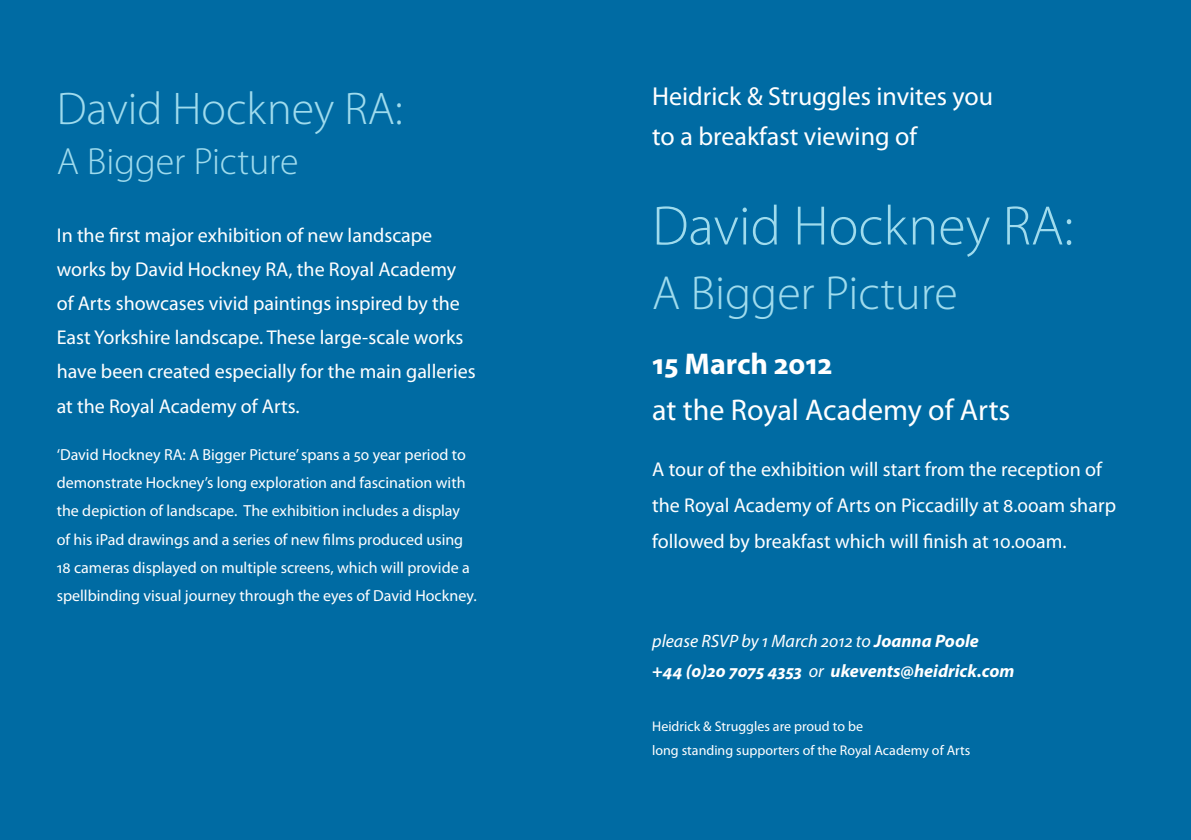
<style>
.page{position:relative;width:1191px;height:840px;background:#fff}
.page>*{position:absolute;margin:0;border:0;box-sizing:border-box;transform-origin:0 0}
.para_2{font:300 56px "Myriad Pro";color:#9fdbed}
.para_2-2{font:300 48px "Myriad Pro";color:#9fdbed}
.para_2-3{font:300 46px "Myriad Pro";color:#9fdbed}
.para_2-4{font:300 38px "Myriad Pro";color:#9fdbed}
.para_2-5{font:30px "Myriad Pro";color:#fff}
.para_2-6{font:700 30px "Myriad Pro";color:#fff}
.para_2-7{font:26px/40px "Myriad Pro";color:#fff}
.para_2-8{font:20px/34px "Myriad Pro";color:#fff}
.para_2-9{font:italic 700 18px/30px "Myriad Pro";color:#fff}
.para_2-10{font:16px/28px "Myriad Pro";color:#fff}
.para_2-11{font:14px/24px "Myriad Pro";color:#fff}
.s1{font-weight:400}
</style>
<div class="page">
<div style="left:0;top:0;width:1191px;height:839px;background:#006ba3"></div>
<p class="para_2-3" style="left:57px;top:83px;width:347px">David Hockney RA:</p>
<p class="para_2-4" style="left:57px;top:140px;width:243px">A Bigger Picture</p>
<p class="para_2-8" style="left:57px;top:218px;width:420px">In the first major exhibition of new landscape works by David Hockney RA, the Royal Academy of Arts showcases vivid paintings inspired by the East Yorkshire landscape. These large-scale works have been created especially for the main galleries at the Royal Academy of Arts.</p>
<p class="para_2-10" style="left:57px;top:440px;width:421px">‘David Hockney RA: A Bigger Picture’ spans a 50 year period to demonstrate Hockney’s long exploration and fascination with the depiction of landscape. The exhibition includes a display of his iPad drawings and a series of new films produced using 18 cameras displayed on multiple screens, which will provide a spellbinding visual journey through the eyes of David Hockney.</p>
<p class="para_2-7" style="left:652px;top:75px;width:342px">Heidrick &amp; Struggles invites you to a breakfast viewing of</p>
<p class="para_2" style="left:652px;top:195px;width:423px">David Hockney RA:</p>
<p class="para_2-2" style="left:652px;top:266px;width:307px">A Bigger Picture</p>
<p class="para_2-6" style="left:652px;top:344px;width:181px">15 March 2012</p>
<p class="para_2-5" style="left:652px;top:391px;width:360px">at the Royal Academy of Arts</p>
<p class="para_2-8" style="left:652px;top:451px;width:465px;line-height:36px">A tour of the exhibition will start from the reception of the Royal Academy of Arts on Piccadilly at 8.00am sharp followed by breakfast which will finish at 10.00am.</p>
<p class="para_2-9" style="left:652px;top:624px;width:364px"><span class="s1">please RSVP by 1 March 2012 to</span> Joanna Poole<br>+44 (0)20 7075 4353 <span class="s1">or</span> ukevents@heidrick.com</p>
<p class="para_2-11" style="left:652px;top:713px;width:320px">Heidrick &amp; Struggles are proud to be<br>long standing supporters of the Royal Academy of Arts</p>
</div>
